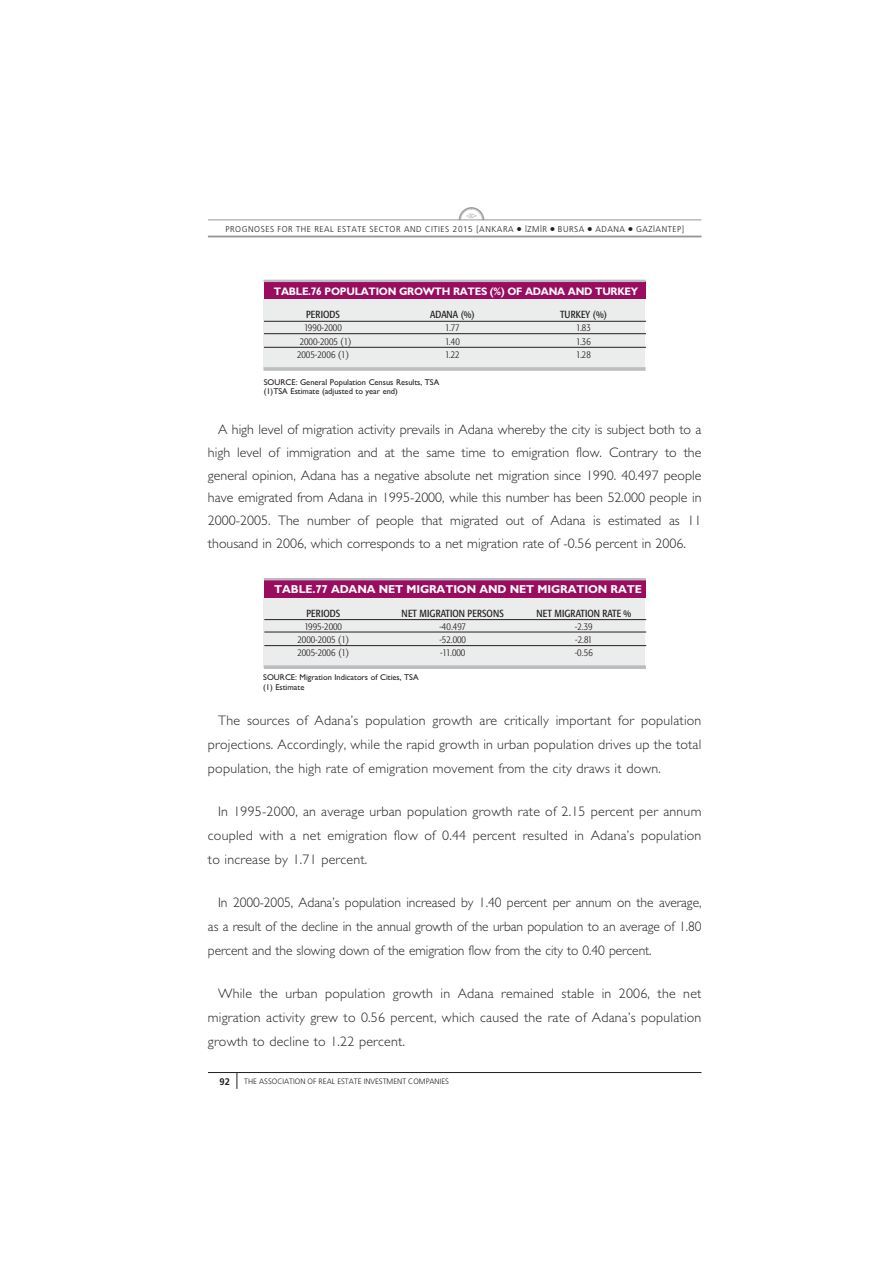
<style>
.page{position:relative;width:893px;height:1263px;background:#fff}
.page>*{position:absolute;margin:0;border:0;box-sizing:border-box;transform-origin:0 0}
.t1{font:300 13.8px/24px "Gill Sans";letter-spacing:.015em;color:#231f20;text-align:justify}
.t2{font:12px "Acicek";color:#939598}
.t3{font:700 11.55px "Gill Sans";letter-spacing:-.01em;color:#fff}
.t4{font:700 10.95px "Gill Sans";letter-spacing:-.025em;color:#fff;scale:.95 1}
.t5{font:300 condensed 10.2px/13.2px "Formata TR";color:#231f20;text-align:justify}
.t6{font:10.2px "Formata TR Condensed TAB";color:#231f20}
.t7{font:700 9.6px "Frutiger";color:#231f20}
.t8{font:500 8.4px/9.6px "Gill Sans";color:#231f20}
.t9{font:300 8.4px "Frutiger";letter-spacing:.065em;color:#231f20}
.t10{font:300 7.8px "Frutiger";color:#231f20}
</style>
<div class="page">
<div style="left:263px;top:597px;width:382px;height:69px;background:#ebecec"></div>
<div style="left:263px;top:299px;width:382px;height:69px;background:#ebecec"></div>
<hr style="left:208px;top:1072px;width:493px;height:1px;background:#231f20">
<hr style="left:208px;top:220px;width:493px;height:1px;background:#939598">
<hr style="left:208px;top:236px;width:493px;height:1px;background:#939598">
<svg style="left:236px;top:1073px;width:1px;height:16px"></svg>
<div style="left:264px;top:282px;width:381px;height:17px;background:#990c5e"></div>
<hr style="left:263px;top:367px;width:382px;height:4px;background:#c4c6c8">
<hr style="left:263px;top:280px;width:382px;height:2px;background:#bbbdc0">
<hr style="left:264px;top:347px;width:382px;height:1px;background:#231f20">
<hr style="left:264px;top:333px;width:382px;height:1px;background:#231f20">
<hr style="left:264px;top:321px;width:382px;height:1px;background:#231f20">
<div style="left:264px;top:580px;width:382px;height:17px;background:#990c5e"></div>
<svg style="left:264px;top:665px;width:382px;height:4px;background:#bfc1c4"></svg>
<hr style="left:264px;top:578px;width:382px;height:2px;background:#bbbdc0">
<hr style="left:264px;top:645px;width:382px;height:1px;background:#231f20">
<hr style="left:264px;top:632px;width:382px;height:1px;background:#231f20">
<hr style="left:264px;top:619px;width:382px;height:1px;background:#231f20">
<svg style="left:459px;top:219px;width:25px;height:1px"></svg>
<p class="t2" style="left:466px;top:208px;width:12px">l</p>
<p class="t9" style="left:225px;top:225px;width:290px">PROGNOSES FOR THE REAL ESTATE SECTOR AND CITIES 2015 [ANKARA</p>
<p class="t9" style="left:525px;top:225px;width:23px">‹ZM‹R</p>
<p class="t9" style="left:558px;top:225px;width:28px">BURSA</p>
<p class="t9" style="left:595px;top:225px;width:31px">ADANA</p>
<p class="t9" style="left:636px;top:225px;width:49px">GAZ‹ANTEP]</p>
<p class="t4" style="left:274px;top:287px;width:385px">TABLE.76 POPULATION GROWTH RATES (%) OF ADANA AND TURKEY</p>
<p class="t6" style="left:306px;top:311px;width:35px">PERIODS</p>
<p class="t5" style="left:297px;top:323px;width:56px;text-align:center">1990-2000<br>2000-2005 (1)<br>2005-2006 (1)</p>
<p class="t6" style="left:430px;top:311px;width:46px">ADANA (%)</p>
<p class="t5" style="left:445px;top:323px;width:16px">1.77<br>1.40<br>1.22</p>
<p class="t8" style="left:264px;top:378px;width:177px">SOURCE: General Population Census Results, TSA (1)TSA Estimate (adjusted to year end)</p>
<p class="t6" style="left:560px;top:311px;width:48px">TURKEY (%)</p>
<p class="t5" style="left:576px;top:323px;width:16px">1.83<br>1.36<br>1.28</p>
<p class="t1" style="left:208px;top:420px;width:495px;line-height:22.8px;text-indent:10px">A high level of migration activity prevails in Adana whereby the city is subject both to a high level of immigration and at the same time to emigration flow. Contrary to the general opinion, Adana has a negative absolute net migration since 1990. 40.497 people have emigrated from Adana in 1995-2000, while this number has been 52.000 people in 2000-2005. The number of people that migrated out of Adana is estimated as 11 thousand in 2006, which corresponds to a net migration rate of -0.56 percent in 2006.</p>
<p class="t3" style="left:274px;top:585px;width:369px">TABLE.77 ADANA NET MIGRATION AND NET MIGRATION RATE</p>
<p class="t6" style="left:306px;top:609px;width:35px">PERIODS</p>
<p class="t5" style="left:297px;top:621px;width:53px;text-align:center">1995-2000<br>2000-2005 (1)<br>2005-2006 (1)</p>
<p class="t6" style="left:401px;top:609px;width:104px">NET MIGRATION PERSONS</p>
<p class="t5" style="left:439px;top:621px;width:28px">-40.497 -52.000 -11.000</p>
<p class="t8" style="left:263px;top:674px;width:157px">SOURCE: Migration Indicators of Cities, TSA (1) Estimate</p>
<p class="t6" style="left:536px;top:609px;width:96px">NET MIGRATION RATE %</p>
<p class="t5" style="left:574px;top:621px;width:20px">-2.39 -2.81 -0.56</p>
<p class="t1" style="left:208px;top:710px;width:495px;text-indent:10px">The sources of Adana’s population growth are critically important for population projections. Accordingly, while the rapid growth in urban population drives up the total population, the high rate of emigration movement from the city draws it down.</p>
<p class="t1" style="left:208px;top:801px;width:495px;text-indent:10px">In 1995-2000, an average urban population growth rate of 2.15 percent per annum coupled with a net emigration flow of 0.44 percent resulted in Adana’s population to increase by 1.71 percent.</p>
<p class="t1" style="left:208px;top:892px;width:495px;text-indent:10px">In 2000-2005, Adana’s population increased by 1.40 percent per annum on the average, as a result of the decline in the annual growth of the urban population to an average of 1.80 percent and the slowing down of the emigration flow from the city to 0.40 percent.</p>
<p class="t1" style="left:208px;top:983px;width:495px;text-indent:10px">While the urban population growth in Adana remained stable in 2006, the net migration activity grew to 0.56 percent, which caused the rate of Adana’s population growth to decline to 1.22 percent.</p>
<p class="t7" style="left:220px;top:1078px;width:12px">92</p>
<p class="t10" style="left:244px;top:1078px;width:206px">THE ASSOCIATION OF REAL ESTATE INVESTMENT COMPANIES</p>
</div>
